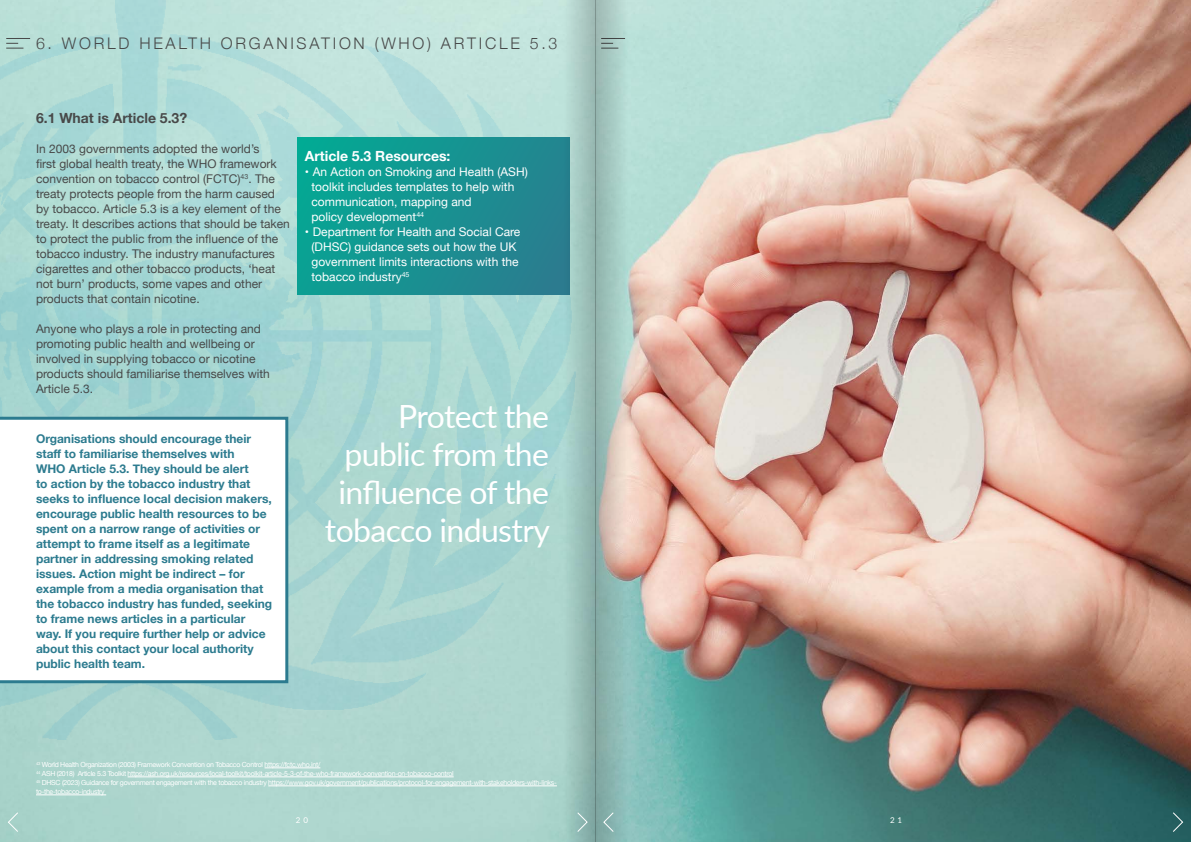
<style>
.page{position:relative;width:1191px;height:842px;background:#fff}
.page>*{position:absolute;margin:0;border:0;box-sizing:border-box;transform-origin:0 0}
.t1{font:32px/38px "Lato";letter-spacing:-.02em;color:#fff;text-align:right}
.t2{font:300 16px "Helvetica Neue";letter-spacing:.17em;color:#484949}
.t3{font:700 14px "Helvetica Neue";color:#484949}
.t4{font:700 14px "Helvetica Neue";color:#fff}
.t5{font:12px/15px "Helvetica Neue";color:#484949}
.t6{font:700 12px/15px "Helvetica Neue";color:#2c7b8f}
.t7{font:12px/15px "Helvetica Neue";color:#fff}
.t8{font:8px "Lato";color:#fff}
.t9{font:7px/9px "Helvetica Neue";letter-spacing:-.04em;color:#fff}
</style>
<div class="page">
<img style="left:0;top:0;width:1191px;height:842px">
<img style="left:0;top:0;width:560px;height:740px">
<svg style="left:0;top:417px;width:288px;height:266px"></svg>
<div style="left:297px;top:138px;width:273px;height:156px;background:linear-gradient(to right,#06a593,#297e8f)"></div>
<hr style="left:264px;top:768px;width:56px;height:1px;background:#fff">
<hr style="left:128px;top:777px;width:326px;height:1px;background:#fff">
<hr style="left:268px;top:786px;width:289px;height:1px;background:#fff">
<hr style="left:36px;top:795px;width:70px;height:1px;background:#fff">
<svg style="left:6px;top:38px;width:24px;height:11px"></svg>
<svg style="left:595px;top:0;width:35px;height:842px;background:#9ab7b0"></svg>
<svg style="left:560px;top:0;width:35px;height:842px;background:#99c3be"></svg>
<svg style="left:1171px;top:811px;width:13px;height:22px"></svg>
<svg style="left:576px;top:811px;width:12px;height:22px"></svg>
<svg style="left:602px;top:811px;width:12px;height:22px"></svg>
<svg style="left:7px;top:811px;width:12px;height:22px"></svg>
<h2 class="t2" style="left:36px;top:31px;width:523px">6. WORLD HEALTH ORGANISATION (WHO) ARTICLE 5.3</h2>
<p class="t3" style="left:36px;top:107px;width:153px">6.1 What is Article 5.3?</p>
<p class="t5" style="left:36px;top:142px;width:255px">In 2003 governments adopted the world’s<br>first global health treaty, the WHO framework convention on tobacco control (FCTC)<sup>43</sup>. The treaty protects people from the harm caused by tobacco. Article 5.3 is a key element of the treaty. It describes actions that should be taken to protect the public from the influence of the tobacco industry. The industry manufactures cigarettes and other tobacco products, ‘heat not burn’ products, some vapes and other products that contain nicotine.</p>
<p class="t5" style="left:36px;top:322px;width:235px">Anyone who plays a role in protecting and promoting public health and wellbeing or involved in supplying tobacco or nicotine products should familiarise themselves with Article 5.3.</p>
<p class="t6" style="left:36px;top:431px;width:238px">Organisations should encourage their staff to familiarise themselves with<br>WHO Article 5.3. They should be alert<br>to action by the tobacco industry that seeks to influence local decision makers, encourage public health resources to be spent on a narrow range of activities or attempt to frame itself as a legitimate partner in addressing smoking related issues. Action might be indirect – for example from a media organisation that the tobacco industry has funded, seeking to frame news articles in a particular way. If you require further help or advice about this contact your local authority public health team.</p>
<p class="t4" style="left:305px;top:145px;width:147px">Article 5.3 Resources:</p>
<p class="t7" style="left:311px;top:165px;width:218px;text-indent:-7px">• An Action on Smoking and Health (ASH) toolkit includes templates to help with communication, mapping and<br>policy development<sup>44</sup></p>
<p class="t7" style="left:311px;top:225px;width:210px;text-indent:-7px">• Department for Health and Social Care (DHSC) guidance sets out how the UK government limits interactions with the tobacco industry<sup>45</sup></p>
<h1 class="t1" style="left:325px;top:396px;width:226px">Protect the public from the influence of the tobacco industry</h1>
<p class="t9" style="left:36px;top:760px;width:522px"><sup>43</sup> World Health Organization (2003) Framework Convention on Tobacco Control https://fctc.who.int/<br><sup>44</sup> ASH (2018) Article 5.3 Toolkit https://ash.org.uk/resources/local-toolkit/toolkit-article-5-3-of-the-who-framework-convention-on-tobacco-control<br><sup>45</sup> DHSC (2023) Guidance for government engagement with the tobacco industry https://www.gov.uk/government/publications/protocol-for-engagement-with-stakeholders-with-links&shy;to-the-tobacco-industry</p>
<p class="t8" style="left:296px;top:814px;width:14px">2 0</p>
<p class="t8" style="left:890px;top:814px;width:14px">2 1</p>
</div>
